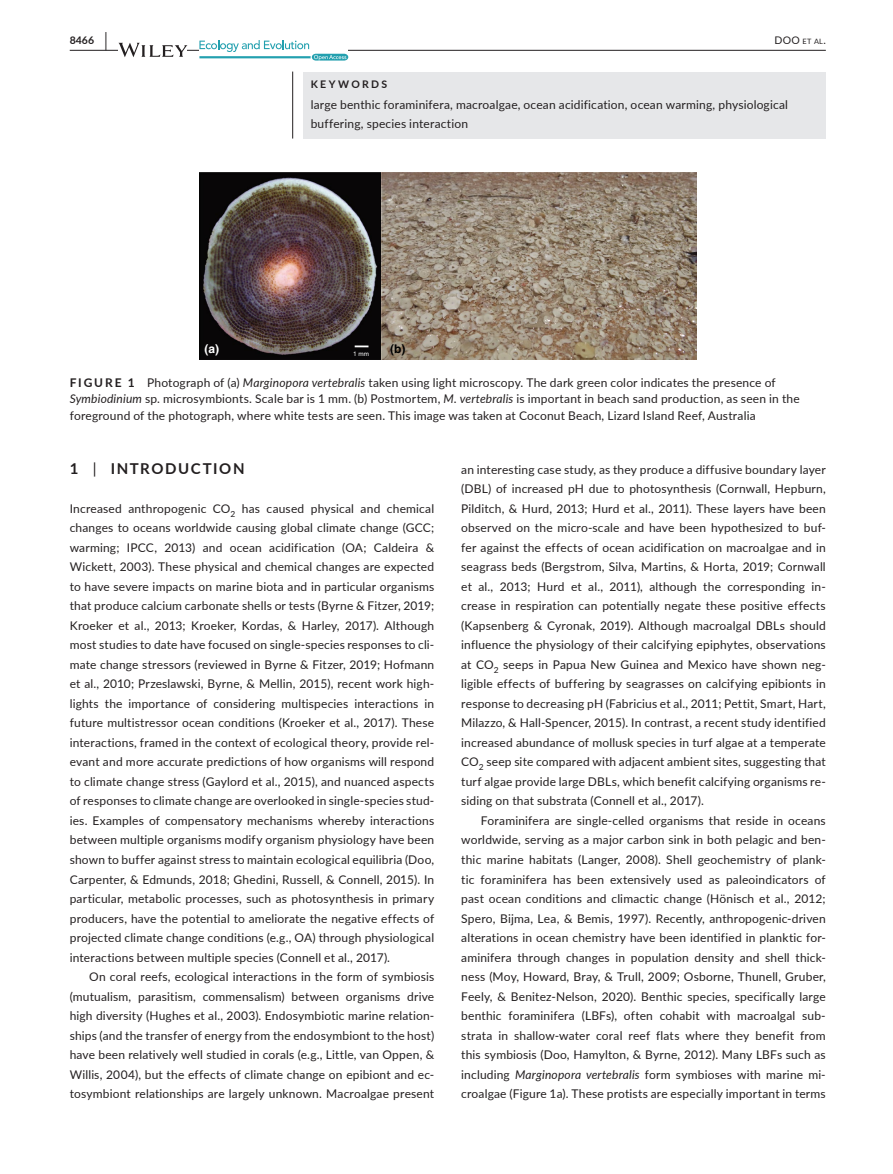
<style>
.page{position:relative;width:893px;height:1174px;background:#fff}
.page>*{position:absolute;margin:0;border:0;box-sizing:border-box;transform-origin:0 0}
.t1{font:700 15px "Lato";letter-spacing:.105em;color:#231f20}
.t2{font:12px/19.5px "Lato";letter-spacing:.015em;color:#231f20;text-align:justify}
.t3{font:700 12px "Helvetica";color:#fff}
.t4{font:700 12px "Helvetica";color:#000}
.t5{font:700 10.5px "Lato";letter-spacing:.215em;color:#231f20}
.t6{font:10.5px "Lato";color:#231f20}
.t7{font:6.3px "Arial";color:#fff}
.s1{font-size:19.5px}
.s2{font-size:7.35px}
.s3{font-weight:700}
.s4{font-style:italic}
.s5{font-weight:400}
</style>
<div class="page">
<hr style="left:70px;top:50px;width:756px;height:1px;background:#231f20">
<svg style="left:119px;top:43px;width:68px;height:14px"></svg>
<svg style="left:199px;top:40px;width:149px;height:21px"></svg>
<div style="left:303px;top:72px;width:523px;height:67px;background:#e6e7e9"></div>
<hr style="left:292px;top:72px;width:1px;height:67px;background:#231f20">
<img style="left:199px;top:172px;width:497px;height:188px">
<svg style="left:355px;top:345px;width:13px;height:2px"></svg>
<p class="t5" style="left:70px;top:33px;width:39px">8466 <span class="s1">|</span></p>
<p class="t6" style="left:774px;top:33px;width:53px">DOO <span class="s2">et al</span>.</p>
<p class="t5" style="left:311px;top:76px;width:78px">KEYWORDS</p>
<p class="t2" style="left:311px;top:94px;width:479px">large benthic foraminifera, macroalgae, ocean acidification, ocean warming, physiological buffering, species interaction</p>
<p class="t3" style="left:204px;top:341px;width:16px">(a)</p>
<p class="t4" style="left:390px;top:341px;width:17px">(b)</p>
<p class="t7" style="left:353px;top:349px;width:17px">1 mm</p>
<p class="t2" style="left:70px;top:374px;width:731px;line-height:16.5px;text-align:left"><span class="s3">FIGURE 1</span> Photograph of (a) <span class="s4">Marginopora vertebralis</span> taken using light microscopy. The dark green color indicates the presence of<br><span class="s4">Symbiodinium</span> sp. microsymbionts. Scale bar is 1 mm. (b) Postmortem, <span class="s4">M. vertebralis</span> is important in beach sand production, as seen in the foreground of the photograph, where white tests are seen. This image was taken at Coconut Beach, Lizard Island Reef, Australia</p>
<p class="t1" style="left:70px;top:457px;width:176px">1 <span class="s5">|</span> INTRODUCTION</p>
<p class="t2" style="left:70px;top:498px;width:366px">Increased anthropogenic CO<sub>2</sub> has caused physical and chemical changes to oceans worldwide causing global climate change (GCC; warming; IPCC, 2013) and ocean acidification (OA; Caldeira &amp; Wickett, 2003). These physical and chemical changes are expected to have severe impacts on marine biota and in particular organisms that produce calcium carbonate shells or tests (Byrne &amp; Fitzer, 2019; Kroeker et al., 2013; Kroeker, Kordas, &amp; Harley, 2017). Although most studies to date have focused on single-species responses to cli&shy;mate change stressors (reviewed in Byrne &amp; Fitzer, 2019; Hofmann et al., 2010; Przeslawski, Byrne, &amp; Mellin, 2015), recent work high&shy;lights the importance of considering multispecies interactions in future multistressor ocean conditions (Kroeker et al., 2017). These interactions, framed in the context of ecological theory, provide rel&shy;evant and more accurate predictions of how organisms will respond to climate change stress (Gaylord et al., 2015), and nuanced aspects of responses to climate change are overlooked in single-species stud&shy;ies. Examples of compensatory mechanisms whereby interactions between multiple organisms modify organism physiology have been shown to buffer against stress to maintain ecological equilibria (Doo, Carpenter, &amp; Edmunds, 2018; Ghedini, Russell, &amp; Connell, 2015). In particular, metabolic processes, such as photosynthesis in primary producers, have the potential to ameliorate the negative effects of projected climate change conditions (e.g., OA) through physiological interactions between multiple species (Connell et al., 2017).</p>
<p class="t2" style="left:70px;top:966px;width:366px;text-indent:20px">On coral reefs, ecological interactions in the form of symbiosis (mutualism, parasitism, commensalism) between organisms drive high diversity (Hughes et al., 2003). Endosymbiotic marine relation&shy;ships (and the transfer of energy from the endosymbiont to the host) have been relatively well studied in corals (e.g., Little, van Oppen, &amp; Willis, 2004), but the effects of climate change on epibiont and ec&shy;tosymbiont relationships are largely unknown. Macroalgae present</p>
<p class="t2" style="left:461px;top:459px;width:366px">an interesting case study, as they produce a diffusive boundary layer (DBL) of increased pH due to photosynthesis (Cornwall, Hepburn, Pilditch, &amp; Hurd, 2013; Hurd et al., 2011). These layers have been observed on the micro-scale and have been hypothesized to buf&shy;fer against the effects of ocean acidification on macroalgae and in seagrass beds (Bergstrom, Silva, Martins, &amp; Horta, 2019; Cornwall et al., 2013; Hurd et al., 2011), although the corresponding in&shy;crease in respiration can potentially negate these positive effects (Kapsenberg &amp; Cyronak, 2019). Although macroalgal DBLs should influence the physiology of their calcifying epiphytes, observations at CO<sub>2</sub> seeps in Papua New Guinea and Mexico have shown neg&shy;ligible effects of buffering by seagrasses on calcifying epibionts in response to decreasing pH (Fabricius et al., 2011; Pettit, Smart, Hart, Milazzo, &amp; Hall-Spencer, 2015). In contrast, a recent study identified increased abundance of mollusk species in turf algae at a temperate CO<sub>2</sub> seep site compared with adjacent ambient sites, suggesting that turf algae provide large DBLs, which benefit calcifying organisms re&shy;siding on that substrata (Connell et al., 2017).</p>
<p class="t2" style="left:461px;top:810px;width:366px;text-indent:20px">Foraminifera are single-celled organisms that reside in oceans worldwide, serving as a major carbon sink in both pelagic and ben&shy;thic marine habitats (Langer, 2008). Shell geochemistry of plank&shy;tic foraminifera has been extensively used as paleoindicators of past ocean conditions and climactic change (Hönisch et al., 2012; Spero, Bijma, Lea, &amp; Bemis, 1997). Recently, anthropogenic-driven alterations in ocean chemistry have been identified in planktic for&shy;aminifera through changes in population density and shell thick&shy;ness (Moy, Howard, Bray, &amp; Trull, 2009; Osborne, Thunell, Gruber, Feely, &amp; Benitez-Nelson, 2020). Benthic species, specifically large benthic foraminifera (LBFs), often cohabit with macroalgal sub&shy;strata in shallow-water coral reef flats where they benefit from this symbiosis (Doo, Hamylton, &amp; Byrne, 2012). Many LBFs such as including <span class="s4">Marginopora vertebralis</span> form symbioses with marine mi&shy;croalgae (Figure 1a). These protists are especially important in terms</p>
</div>
